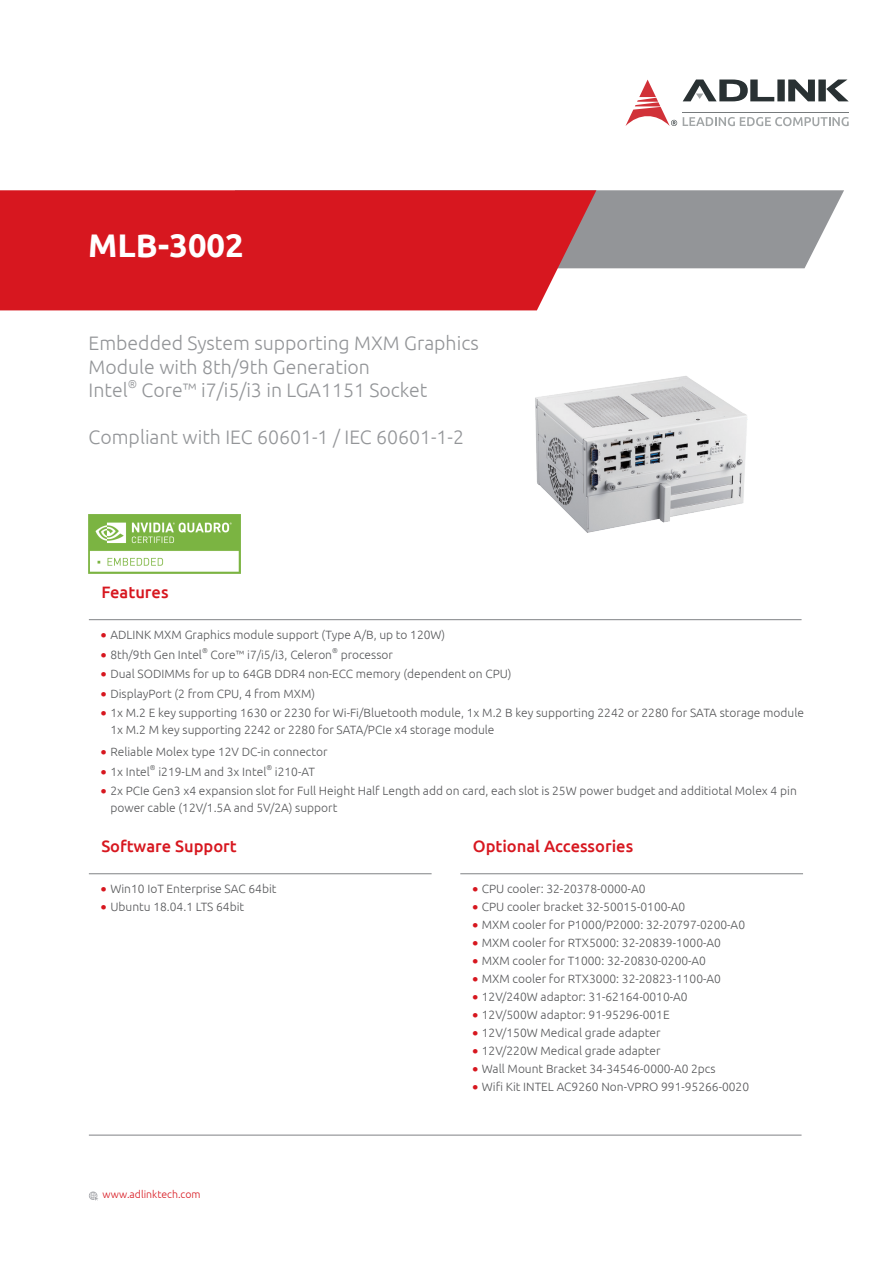
<style>
.page{position:relative;width:893px;height:1263px;background:#fff}
.page>*{position:absolute;margin:0;border:0;box-sizing:border-box;transform-origin:0 0}
.t1{font:700 32.7px "Ubuntu";color:#fff}
.t2{font:300 19.5px/23.4px "Ubuntu";color:#939598}
.t3{font:500 16.5px "Ubuntu";color:#d7171f}
.t4{font:300 12px/16.5px "Ubuntu";color:#57585a}
.t5{font:300 11.4px "Ubuntu";color:#939598}
.t6{font:300 10.5px "Ubuntu";color:#d7171f}
.t7{font:300 7.05px "Ubuntu";color:#57585a}
.s1{font-family:"Microsoft Jheng Hei";font-size:18px;color:#d7171f}
</style>
<div class="page">
<hr style="left:89px;top:1135px;width:712px;height:1px;background:#808285">
<svg style="left:596px;top:190px;width:248px;height:78px;background:#9b9d9f"></svg>
<div style="left:0;top:190px;width:596px;height:120px;background:#d7171f"></div>
<svg style="left:625px;top:80px;width:52px;height:46px"></svg>
<svg style="left:683px;top:117px;width:166px;height:9px"></svg>
<svg style="left:683px;top:80px;width:165px;height:21px"></svg>
<hr style="left:683px;top:112px;width:166px;height:1px;background:#767a7c">
<svg style="left:89px;top:1191px;width:9px;height:10px"></svg>
<hr style="left:89px;top:619px;width:712px;height:1px;background:#808285">
<img style="left:89px;top:514px;width:151px;height:59px">
<hr style="left:89px;top:873px;width:343px;height:1px;background:#808285">
<hr style="left:460px;top:873px;width:343px;height:1px;background:#808285">
<img style="left:535px;top:376px;width:213px;height:157px">
<h1 class="t1" style="left:88px;top:226px;width:157px">MLB-3002</h1>
<h2 class="t2" style="left:89px;top:331px;width:392px">Embedded System supporting MXM Graphics<br>Module with 8th/9th Generation<br>Intel</h2>
<p class="t5" style="left:128px;top:377px;width:11px">®</p>
<h2 class="t2" style="left:142px;top:378px;width:287px">Core™ i7/i5/i3 in LGA1151 Socket</h2>
<h2 class="t2" style="left:89px;top:425px;width:377px">Compliant with IEC 60601-1 / IEC 60601-1-2</h2>
<h3 class="t3" style="left:101px;top:581px;width:69px">Features</h3>
<p class="t4" style="left:100px;top:626px;width:347px"><span class="s1">•</span> ADLINK MXM Graphics module support (Type A/B, up to 120W)</p>
<p class="t4" style="left:100px;top:646px;width:104px"><span class="s1">•</span> 8th/9th Gen Intel</p>
<p class="t7" style="left:202px;top:646px;width:7px">®</p>
<p class="t4" style="left:211px;top:646px;width:123px">Core™ i7/i5/i3, Celeron</p>
<p class="t7" style="left:332px;top:646px;width:7px">®</p>
<p class="t4" style="left:341px;top:646px;width:54px">processor</p>
<p class="t4" style="left:100px;top:665px;width:413px"><span class="s1">•</span> Dual SODIMMs for up to 64GB DDR4 non-ECC memory (dependent on CPU)</p>
<p class="t4" style="left:100px;top:685px;width:217px"><span class="s1">•</span> DisplayPort (2 from CPU, 4 from MXM)</p>
<p class="t4" style="left:110px;top:704px;width:695px;text-indent:-11px"><span class="s1">•</span> 1x M.2 E key supporting 1630 or 2230 for Wi-Fi/Bluetooth module, 1x M.2 B key supporting 2242 or 2280 for SATA storage module<br>1x M.2 M key supporting 2242 or 2280 for SATA/PCIe x4 storage module</p>
<p class="t4" style="left:100px;top:743px;width:229px"><span class="s1">•</span> Reliable Molex type 12V DC-in connector</p>
<p class="t4" style="left:100px;top:763px;width:52px"><span class="s1">•</span> 1x Intel</p>
<p class="t7" style="left:150px;top:763px;width:7px">®</p>
<p class="t4" style="left:158px;top:763px;width:109px">i219-LM and 3x Intel</p>
<p class="t7" style="left:266px;top:763px;width:7px">®</p>
<p class="t4" style="left:275px;top:763px;width:42px">i210-AT</p>
<p class="t4" style="left:110px;top:782px;width:688px;text-indent:-11px"><span class="s1">•</span> 2x PCIe Gen3 x4 expansion slot for Full Height Half Length add on card, each slot is 25W power budget and additiotal Molex 4 pin power cable (12V/1.5A and 5V/2A) support</p>
<h3 class="t3" style="left:101px;top:835px;width:137px">Software Support</h3>
<p class="t4" style="left:100px;top:880px;width:178px"><span class="s1">•</span> Win10 IoT Enterprise SAC 64bit</p>
<p class="t4" style="left:100px;top:898px;width:146px"><span class="s1">•</span> Ubuntu 18.04.1 LTS 64bit</p>
<p class="t6" style="left:102px;top:1188px;width:100px">www.adlinktech.com</p>
<h3 class="t3" style="left:473px;top:835px;width:162px">Optional Accessories</h3>
<p class="t4" style="left:471px;top:880px;width:176px"><span class="s1">•</span> CPU cooler: 32-20378-0000-A0</p>
<p class="t4" style="left:471px;top:898px;width:215px"><span class="s1">•</span> CPU cooler bracket 32-50015-0100-A0</p>
<p class="t4" style="left:471px;top:916px;width:275px"><span class="s1">•</span> MXM cooler for P1000/P2000: 32-20797-0200-A0</p>
<p class="t4" style="left:471px;top:934px;width:251px"><span class="s1">•</span> MXM cooler for RTX5000: 32-20839-1000-A0</p>
<p class="t4" style="left:471px;top:952px;width:236px"><span class="s1">•</span> MXM cooler for T1000: 32-20830-0200-A0</p>
<p class="t4" style="left:471px;top:970px;width:251px"><span class="s1">•</span> MXM cooler for RTX3000: 32-20823-1100-A0</p>
<p class="t4" style="left:471px;top:988px;width:218px"><span class="s1">•</span> 12V/240W adaptor: 31-62164-0010-A0</p>
<p class="t4" style="left:471px;top:1006px;width:200px"><span class="s1">•</span> 12V/500W adaptor: 91-95296-001E</p>
<p class="t4" style="left:471px;top:1024px;width:191px"><span class="s1">•</span> 12V/150W Medical grade adapter</p>
<p class="t4" style="left:471px;top:1042px;width:191px"><span class="s1">•</span> 12V/220W Medical grade adapter</p>
<p class="t4" style="left:471px;top:1060px;width:246px"><span class="s1">•</span> Wall Mount Bracket 34-34546-0000-A0 2pcs</p>
<p class="t4" style="left:471px;top:1078px;width:279px"><span class="s1">•</span> Wifi Kit INTEL AC9260 Non-VPRO 991-95266-0020</p>
</div>
